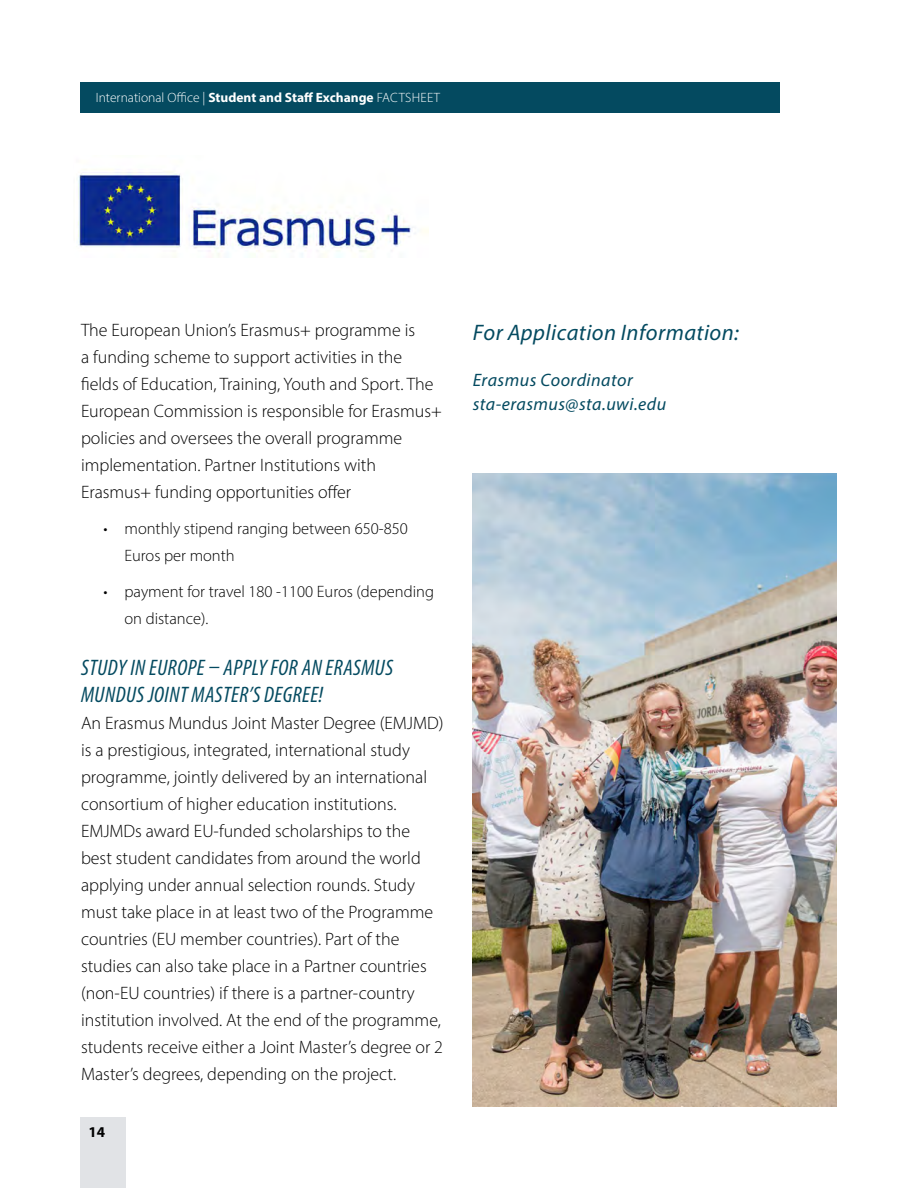
<style>
.page{position:relative;width:918px;height:1188px;background:#fff}
.page>*{position:absolute;margin:0;border:0;box-sizing:border-box;transform-origin:0 0}
.t1{font:italic condensed 22.5px/27px "Myriad Pro";letter-spacing:.02em;color:#044a60}
.t2{font:italic 22.5px "Myriad Pro";letter-spacing:.02em;color:#044a60}
.t3{font:300 18px/27px "Myriad Pro";color:#000}
.t4{font:italic 18px/23.5px "Myriad Pro";letter-spacing:.025em;color:#044a60}
.t5{font:300 16.5px/27px "Myriad Pro";color:#000}
.t6{font:700 15px "Myriad Pro";color:#000}
.t7{font:300 13.5px "Myriad Pro";color:#fff}
.s1{font-weight:700}
</style>
<div class="page">
<div style="left:80px;top:1117px;width:46px;height:71px;background:#e1e3e6"></div>
<div style="left:80px;top:82px;width:700px;height:31px;background:#044a60"></div>
<img style="left:78px;top:169px;width:351px;height:88px">
<img style="left:472px;top:473px;width:365px;height:634px">
<p class="t7" style="left:96px;top:89px;width:346px">International Office | <span class="s1">Student and Staff Exchange</span> FACTSHEET</p>
<p class="t3" style="left:81px;top:317px;width:362px">The European Union’s Erasmus+ programme is<br>a funding scheme to support activities in the fields of Education, Training, Youth and Sport. The European Commission is responsible for Erasmus+ policies and oversees the overall programme implementation. Partner Institutions with Erasmus+ funding opportunities offer</p>
<p class="t5" style="left:125px;top:515px;width:285px;text-indent:-21px">• monthly stipend ranging between 650-850<br>Euros per month</p>
<p class="t5" style="left:125px;top:578px;width:311px;text-indent:-21px">• payment for travel 180 -1100 Euros (depending on distance).</p>
<p class="t1" style="left:81px;top:654px;width:313px">STUDY IN EUROPE – APPLY FOR AN ERASMUS<br>MUNDUS JOINT MASTER’S DEGREE!</p>
<p class="t3" style="left:81px;top:710px;width:364px">An Erasmus Mundus Joint Master Degree (EMJMD) is a prestigious, integrated, international study programme, jointly delivered by an international consortium of higher education institutions.<br>EMJMDs award EU-funded scholarships to the best student candidates from around the world applying under annual selection rounds. Study must take place in at least two of the Programme countries (EU member countries). Part of the studies can also take place in a Partner countries (non-EU countries) if there is a partner-country institution involved. At the end of the programme, students receive either a Joint Master’s degree or 2<br>Master’s degrees, depending on the project.</p>
<p class="t6" style="left:89px;top:1122px;width:18px">14</p>
<p class="t2" style="left:473px;top:318px;width:268px">For Application Information:</p>
<p class="t4" style="left:473px;top:368px;width:195px">Erasmus Coordinator sta-erasmus@sta.uwi.edu</p>
</div>
